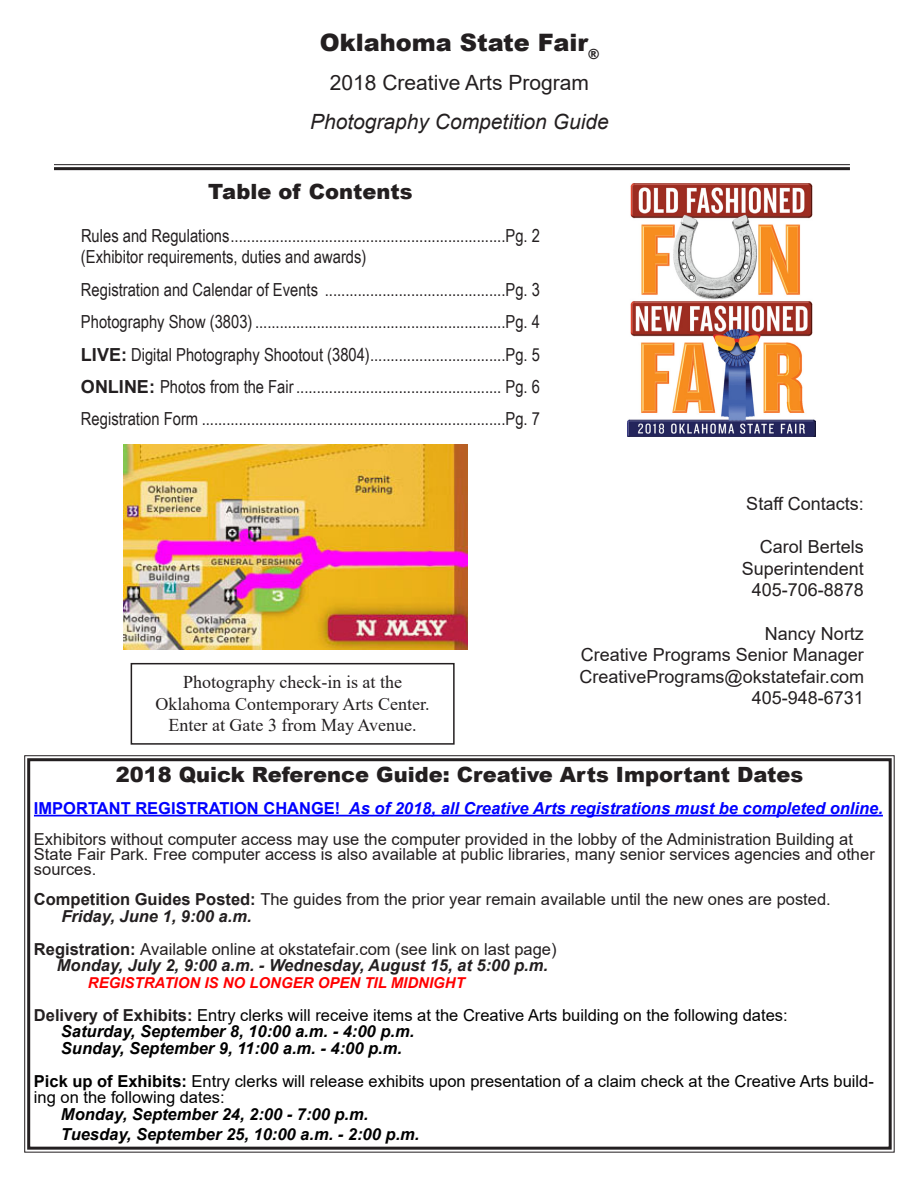
<style>
.page{position:relative;width:918px;height:1188px;background:#fff}
.page>*{position:absolute;margin:0;border:0;box-sizing:border-box;transform-origin:0 0}
.t1{font:900 24px "Arial";color:#231f20}
.t2{font:900 21px "Arial";color:#231f20}
.t3{font:italic 21px "Arial";color:#231f20}
.t4{font:21px "Arial";color:#231f20}
.t5{font:18px "Arial Narrow";color:#231f20}
.t6{font:18px "Arial";color:#231f20}
.t7{font:18px "Times New Roman";color:#231f20}
.t8{font:16.5px/15px "Arial";color:#231f20}
.t9{font:16.5px/16.5px "Arial";color:#000}
.t10{font:italic 700 16.5px/16.5px "Arial";color:#000}
.t11{font:italic 700 16.5px "Arial";color:#00f}
.t12{font:italic 700 16.5px "Arial";color:#231f20}
.t13{font:italic 700 15px "Arial";color:#f00}
.s1{font-family:"Arial";font-weight:700}
.s2{font-style:normal}
.s3{font-weight:700}
.s4{font-weight:700;color:#231f20}
</style>
<div class="page">
<svg style="left:24px;top:755px;width:871px;height:398px"></svg>
<div style="left:27px;top:758px;width:865px;height:392px;border:3px solid #231f20"></div>
<hr style="left:34px;top:815px;width:849px;height:1px;background:#00f">
<hr style="left:54px;top:164px;width:796px;height:1px;background:#231f20">
<hr style="left:54px;top:167px;width:796px;height:3px;background:#231f20">
<img style="left:124px;top:444px;width:343px;height:206px">
<div style="left:131px;top:663px;width:324px;height:82px;border:2px solid #231f20"></div>
<img style="left:628px;top:184px;width:188px;height:252px">
<p class="t1" style="left:320px;top:25px;width:281px">Oklahoma State Fair<sub>®</sub></p>
<p class="t4" style="left:330px;top:68px;width:261px">2018 Creative Arts Program</p>
<p class="t3" style="left:310px;top:108px;width:300px">Photography Competition Guide</p>
<p class="t2" style="left:208px;top:176px;width:206px">Table of Contents</p>
<p class="t5" style="left:81px;top:222px;width:460px">Rules and Regulations...................................................................Pg. 2</p>
<p class="t5" style="left:81px;top:244px;width:287px">(Exhibitor requirements, duties and awards)</p>
<p class="t5" style="left:81px;top:276px;width:460px">Registration and Calendar of Events ............................................Pg. 3</p>
<p class="t5" style="left:81px;top:309px;width:460px">Photography Show (3803) .............................................................Pg. 4</p>
<p class="t5" style="left:81px;top:341px;width:460px"><span class="s1">LIVE:</span> Digital Photography Shootout (3804).................................Pg. 5</p>
<p class="t5" style="left:81px;top:373px;width:460px"><span class="s1">ONLINE:</span> Photos from the Fair.................................................. Pg. 6</p>
<p class="t5" style="left:81px;top:406px;width:461px">Registration Form ..........................................................................Pg. 7</p>
<p class="t7" style="left:183px;top:669px;width:220px">Photography check-in is at the</p>
<p class="t7" style="left:156px;top:691px;width:275px">Oklahoma Contemporary Arts Center.</p>
<p class="t7" style="left:169px;top:713px;width:250px">Enter at Gate 3 from May Avenue.</p>
<p class="t6" style="left:746px;top:491px;width:119px">Staff Contacts:</p>
<p class="t6" style="left:760px;top:534px;width:106px">Carol Bertels</p>
<p class="t6" style="left:742px;top:556px;width:124px">Superintendent</p>
<p class="t6" style="left:752px;top:578px;width:114px">405-706-8878</p>
<p class="t6" style="left:765px;top:621px;width:101px">Nancy Nortz</p>
<p class="t6" style="left:581px;top:642px;width:285px">Creative Programs Senior Manager</p>
<p class="t6" style="left:580px;top:664px;width:286px">CreativePrograms@okstatefair.com</p>
<p class="t6" style="left:752px;top:686px;width:114px">405-948-6731</p>
<p class="t2" style="left:116px;top:760px;width:689px">2018 Quick Reference Guide: Creative Arts Important Dates</p>
<p class="t11" style="left:34px;top:797px;width:850px"><span class="s2">IMPORTANT REGISTRATION CHANGE!</span> As of 2018, all Creative Arts registrations must be completed online.</p>
<p class="t8" style="left:34px;top:832px;width:842px">Exhibitors without computer access may use the computer provided in the lobby of the Administration Building at<br>State Fair Park. Free computer access is also available at public libraries, many senior services agencies and other sources.</p>
<p class="t8" style="left:34px;top:892px;width:798px"><span class="s3">Competition Guides Posted:</span> The guides from the prior year remain available until the new ones are posted.</p>
<p class="t12" style="left:61px;top:905px;width:192px">Friday, June 1, 9:00 a.m.</p>
<p class="t8" style="left:34px;top:941px;width:524px"><span class="s3">Registration:</span> Available online at okstatefair.com (see link on last page)</p>
<p class="t12" style="left:57px;top:955px;width:493px">Monday, July 2, 9:00 a.m. - Wednesday, August 15, at 5:00 p.m.</p>
<p class="t13" style="left:88px;top:973px;width:378px">REGISTRATION IS NO LONGER OPEN TIL MIDNIGHT</p>
<p class="t9" style="left:34px;top:1007px;width:755px"><span class="s4">Delivery of Exhibits:</span> Entry clerks will receive items at the Creative Arts building on the following dates:</p>
<p class="t10" style="left:61px;top:1024px;width:355px">Saturday, September 8, 10:00 a.m. - 4:00 p.m.<br>Sunday, September 9, 11:00 a.m. - 4:00 p.m.</p>
<p class="t9" style="left:34px;top:1073px;width:841px"><span class="s3">Pick up of Exhibits:</span> Entry clerks will release exhibits upon presentation of a claim check at the Creative Arts build&shy;ing on the following dates:</p>
<p class="t10" style="left:61px;top:1105px;width:360px;line-height:19.8px">Monday, September 24, 2:00 - 7:00 p.m.<br>Tuesday, September 25, 10:00 a.m. - 2:00 p.m.</p>
</div>
